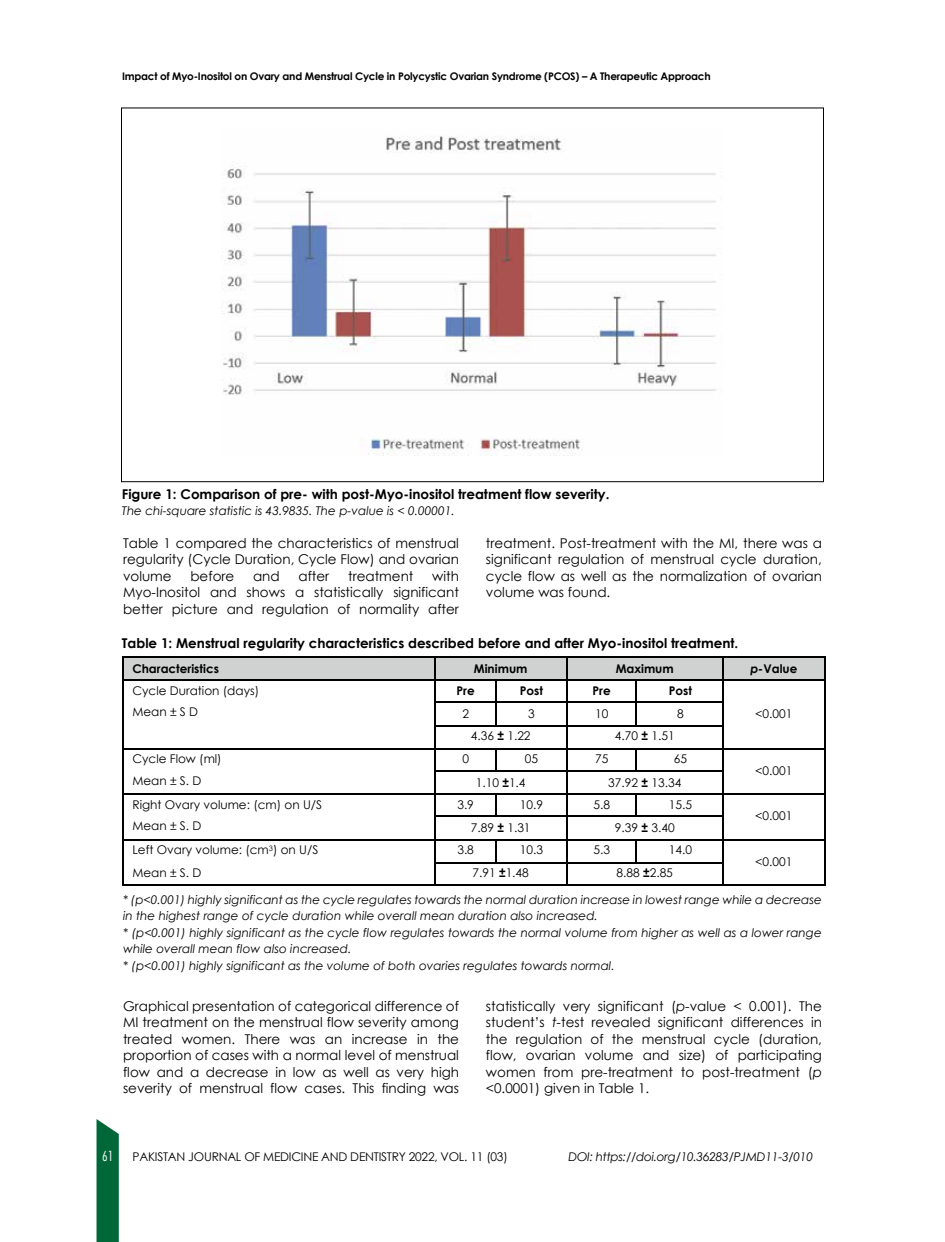
<style>
.page{position:relative;width:945px;height:1242px;background:#fff}
.page>*{position:absolute;margin:0;border:0;box-sizing:border-box;transform-origin:0 0}
.t1{font:13.5px/16.5px "Century Gothic";color:#000;text-align:justify}
.t2{font:700 13.5px "Century Gothic";color:#000}
.t3{font:300 condensed 13.5px "Futura Std";color:#fff}
.t4{font:italic 12px/16.5px "Century Gothic";color:#000}
.t5{font:12px/21px "Century Gothic";color:#000}
.t6{font:12px "Century Gothic";letter-spacing:-.02em;color:#000}
.t7{font:700 12px "Century Gothic";color:#000}
.t8{font:italic 12px "Century Gothic";letter-spacing:-.02em;color:#000}
.t9{font:700 10.5px "Century Gothic";letter-spacing:-.02em;color:#000}
.s1{font-style:italic}
.s2{font-weight:700}
</style>
<div class="page">
<svg style="left:97px;top:1119px;width:22px;height:123px;background:#117245"></svg>
<img style="left:221px;top:136px;width:496px;height:320px">
<div style="left:124px;top:658px;width:311px;height:21px;background:#d0d1d1"></div>
<div style="left:435px;top:658px;width:131px;height:21px;background:#d0d1d1"></div>
<div style="left:567px;top:658px;width:155px;height:21px;background:#d0d1d1"></div>
<div style="left:723px;top:658px;width:102px;height:21px;background:#d0d1d1"></div>
<hr style="left:123px;top:656px;width:311px;height:2px;background:#000">
<hr style="left:435px;top:656px;width:131px;height:2px;background:#000">
<hr style="left:567px;top:656px;width:155px;height:2px;background:#000">
<hr style="left:723px;top:656px;width:101px;height:2px;background:#000">
<hr style="left:123px;top:679px;width:311px;height:1px;background:#000">
<hr style="left:435px;top:679px;width:60px;height:1px;background:#000">
<hr style="left:497px;top:679px;width:69px;height:1px;background:#000">
<hr style="left:567px;top:679px;width:68px;height:1px;background:#000">
<hr style="left:636px;top:679px;width:86px;height:1px;background:#000">
<hr style="left:723px;top:679px;width:101px;height:1px;background:#000">
<hr style="left:495px;top:680px;width:2px;height:21px;background:#000">
<hr style="left:435px;top:701px;width:60px;height:2px;background:#000">
<hr style="left:497px;top:701px;width:69px;height:2px;background:#000">
<hr style="left:567px;top:701px;width:68px;height:2px;background:#000">
<hr style="left:636px;top:701px;width:86px;height:2px;background:#000">
<hr style="left:495px;top:703px;width:2px;height:22px;background:#000">
<hr style="left:435px;top:725px;width:60px;height:2px;background:#000">
<hr style="left:497px;top:725px;width:69px;height:2px;background:#000">
<hr style="left:567px;top:725px;width:68px;height:2px;background:#000">
<svg style="left:635px;top:679px;width:1px;height:48px"></svg>
<hr style="left:636px;top:725px;width:86px;height:2px;background:#000">
<hr style="left:123px;top:748px;width:311px;height:1px;background:#000">
<hr style="left:435px;top:748px;width:60px;height:1px;background:#000">
<hr style="left:497px;top:748px;width:69px;height:1px;background:#000">
<hr style="left:567px;top:748px;width:68px;height:1px;background:#000">
<hr style="left:636px;top:748px;width:86px;height:1px;background:#000">
<hr style="left:723px;top:748px;width:101px;height:1px;background:#000">
<hr style="left:495px;top:749px;width:2px;height:21px;background:#000">
<hr style="left:435px;top:770px;width:60px;height:2px;background:#000">
<hr style="left:497px;top:770px;width:69px;height:2px;background:#000">
<hr style="left:567px;top:770px;width:68px;height:2px;background:#000">
<svg style="left:635px;top:748px;width:1px;height:24px"></svg>
<hr style="left:636px;top:770px;width:86px;height:2px;background:#000">
<hr style="left:123px;top:793px;width:311px;height:1px;background:#000">
<hr style="left:435px;top:793px;width:60px;height:1px;background:#000">
<hr style="left:497px;top:793px;width:69px;height:1px;background:#000">
<hr style="left:567px;top:793px;width:68px;height:1px;background:#000">
<hr style="left:636px;top:793px;width:86px;height:1px;background:#000">
<hr style="left:723px;top:793px;width:101px;height:1px;background:#000">
<hr style="left:495px;top:794px;width:2px;height:21px;background:#000">
<hr style="left:435px;top:815px;width:60px;height:2px;background:#000">
<hr style="left:497px;top:815px;width:69px;height:2px;background:#000">
<hr style="left:567px;top:815px;width:68px;height:2px;background:#000">
<svg style="left:635px;top:793px;width:1px;height:24px"></svg>
<hr style="left:636px;top:815px;width:86px;height:2px;background:#000">
<hr style="left:123px;top:839px;width:311px;height:2px;background:#000">
<hr style="left:435px;top:839px;width:60px;height:2px;background:#000">
<hr style="left:497px;top:839px;width:69px;height:2px;background:#000">
<hr style="left:567px;top:839px;width:68px;height:2px;background:#000">
<hr style="left:636px;top:839px;width:86px;height:2px;background:#000">
<hr style="left:723px;top:839px;width:101px;height:2px;background:#000">
<hr style="left:495px;top:841px;width:2px;height:21px;background:#000">
<hr style="left:435px;top:862px;width:60px;height:1px;background:#000">
<hr style="left:497px;top:862px;width:69px;height:1px;background:#000">
<hr style="left:567px;top:862px;width:68px;height:1px;background:#000">
<svg style="left:635px;top:839px;width:1px;height:24px"></svg>
<hr style="left:636px;top:862px;width:86px;height:1px;background:#000">
<svg style="left:122px;top:656px;width:1px;height:230px"></svg>
<hr style="left:123px;top:884px;width:311px;height:2px;background:#000">
<svg style="left:434px;top:656px;width:1px;height:230px"></svg>
<hr style="left:435px;top:884px;width:131px;height:2px;background:#000">
<svg style="left:566px;top:656px;width:1px;height:230px"></svg>
<hr style="left:567px;top:884px;width:155px;height:2px;background:#000">
<svg style="left:722px;top:656px;width:1px;height:230px"></svg>
<hr style="left:723px;top:884px;width:101px;height:2px;background:#000">
<svg style="left:824px;top:656px;width:1px;height:230px"></svg>
<p class="t9" style="left:122px;top:69px;width:590px">Impact of Myo-Inositol on Ovary and Menstrual Cycle in Polycystic Ovarian Syndrome (PCOS) – A Therapeutic Approach</p>
<p class="t2" style="left:122px;top:485px;width:489px">Figure 1: Comparison of pre- with post-Myo-inositol treatment flow severity.</p>
<p class="t4" style="left:122px;top:502px;width:334px">The chi-square statistic is 43.9835. The p-value is &lt; 0.00001.</p>
<p class="t1" style="left:123px;top:534px;width:337px">Table 1 compared the characteristics of menstrual regularity (Cycle Duration, Cycle Flow) and ovarian volume</p>
<p class="t1" style="left:123px;top:567px;width:337px;text-indent:309px">with Myo-Inositol and shows a statistically significant better picture and regulation of normality after</p>
<p class="t1" style="left:190px;top:567px;width:45px">before</p>
<p class="t1" style="left:253px;top:567px;width:28px">and</p>
<p class="t1" style="left:299px;top:567px;width:32px">after</p>
<p class="t1" style="left:348px;top:567px;width:67px">treatment</p>
<p class="t1" style="left:486px;top:534px;width:337px">treatment. Post-treatment with the MI, there was a significant regulation of menstrual cycle duration, cycle flow as well as the normalization of ovarian volume was found.</p>
<p class="t2" style="left:122px;top:634px;width:618px">Table 1: Menstrual regularity characteristics described before and after Myo-inositol treatment.</p>
<p class="t7" style="left:132px;top:661px;width:88px">Characteristics</p>
<p class="t7" style="left:474px;top:661px;width:55px">Minimum</p>
<p class="t7" style="left:616px;top:661px;width:60px">Maximum</p>
<p class="t7" style="left:750px;top:661px;width:49px"><span class="s1">p-</span>Value</p>
<p class="t5" style="left:132px;top:680px;width:128px">Cycle Duration (days)<br>Mean ± S D</p>
<p class="t7" style="left:457px;top:683px;width:20px">Pre</p>
<p class="t7" style="left:520px;top:683px;width:25px">Post</p>
<p class="t7" style="left:593px;top:683px;width:20px">Pre</p>
<p class="t7" style="left:669px;top:683px;width:25px">Post</p>
<p class="t5" style="left:462px;top:703px;width:8px">2</p>
<p class="t5" style="left:528px;top:703px;width:8px">3</p>
<p class="t5" style="left:595px;top:703px;width:15px">10</p>
<p class="t5" style="left:677px;top:703px;width:8px">8</p>
<p class="t5" style="left:755px;top:703px;width:39px">&lt;0.001</p>
<p class="t5" style="left:471px;top:725px;width:61px">4.36 <span class="s2">±</span> 1.22</p>
<p class="t5" style="left:615px;top:725px;width:61px">4.70 <span class="s2">±</span> 1.51</p>
<p class="t5" style="left:132px;top:747px;width:91px;line-height:22.5px">Cycle Flow (ml)<br>Mean ± S. D</p>
<p class="t5" style="left:462px;top:748px;width:8px">0</p>
<p class="t5" style="left:525px;top:748px;width:15px">05</p>
<p class="t5" style="left:595px;top:748px;width:15px">75</p>
<p class="t5" style="left:674px;top:748px;width:15px">65</p>
<p class="t5" style="left:476px;top:772px;width:51px">1.10 <span class="s2">±</span>1.4</p>
<p class="t5" style="left:608px;top:772px;width:75px">37.92 <span class="s2">±</span> 13.34</p>
<p class="t5" style="left:132px;top:794px;width:191px">Right Ovary volume: (cm) on U/S<br>Mean ± S. D</p>
<p class="t5" style="left:457px;top:794px;width:18px">3.9</p>
<p class="t5" style="left:520px;top:794px;width:25px">10.9</p>
<p class="t5" style="left:593px;top:794px;width:18px">5.8</p>
<p class="t5" style="left:669px;top:794px;width:25px">15.5</p>
<p class="t5" style="left:471px;top:817px;width:61px">7.89 <span class="s2">±</span> 1.31</p>
<p class="t5" style="left:615px;top:817px;width:61px">9.39 <span class="s2">±</span> 3.40</p>
<p class="t5" style="left:132px;top:838px;width:187px;line-height:22.5px">Left Ovary volume: (cm<sup>3</sup>) on U/S<br>Mean ± S. D</p>
<p class="t5" style="left:457px;top:839px;width:18px">3.8</p>
<p class="t5" style="left:520px;top:839px;width:25px">10.3</p>
<p class="t5" style="left:593px;top:839px;width:18px">5.3</p>
<p class="t5" style="left:669px;top:839px;width:25px">14.0</p>
<p class="t5" style="left:472px;top:862px;width:58px">7.91 <span class="s2">±</span>1.48</p>
<p class="t5" style="left:617px;top:862px;width:58px">8.88 <span class="s2">±</span>2.85</p>
<p class="t5" style="left:755px;top:760px;width:39px">&lt;0.001</p>
<p class="t5" style="left:755px;top:805px;width:39px">&lt;0.001</p>
<p class="t5" style="left:755px;top:851px;width:39px">&lt;0.001</p>
<p class="t4" style="left:123px;top:891px;width:700px">* (p&lt;0.001) highly significant as the cycle regulates towards the normal duration increase in lowest range while a decrease in the highest range of cycle duration while overall mean duration also increased.<br>* (p&lt;0.001) highly significant as the cycle flow regulates towards the normal volume from higher as well as a lower range while overall mean flow also increased.<br>* (p&lt;0.001) highly significant as the volume of both ovaries regulates towards normal.</p>
<p class="t1" style="left:123px;top:997px;width:337px">Graphical presentation of categorical difference of MI treatment on the menstrual flow severity among treated women. There was an increase in the proportion of cases with a normal level of menstrual flow and a decrease in low as well as very high severity of menstrual flow cases. This finding was</p>
<p class="t1" style="left:486px;top:997px;width:337px">statistically very significant (<span class="s1">p</span>-value &lt; 0.001). The student’s <span class="s1">t</span>-test revealed significant differences in the regulation of the menstrual cycle (duration, flow, ovarian volume and size) of participating women from pre-treatment to post-treatment (<span class="s1">p </span>&lt;0.0001) given in Table 1.</p>
<p class="t3" style="left:102px;top:1148px;width:13px">61</p>
<p class="t6" style="left:133px;top:1149px;width:377px">PAKISTAN JOURNAL OF MEDICINE AND DENTISTRY 2022, VOL. 11 (03)</p>
<p class="t8" style="left:568px;top:1149px;width:246px">DOI: https://doi.org/10.36283/PJMD11-3/010</p>
</div>
